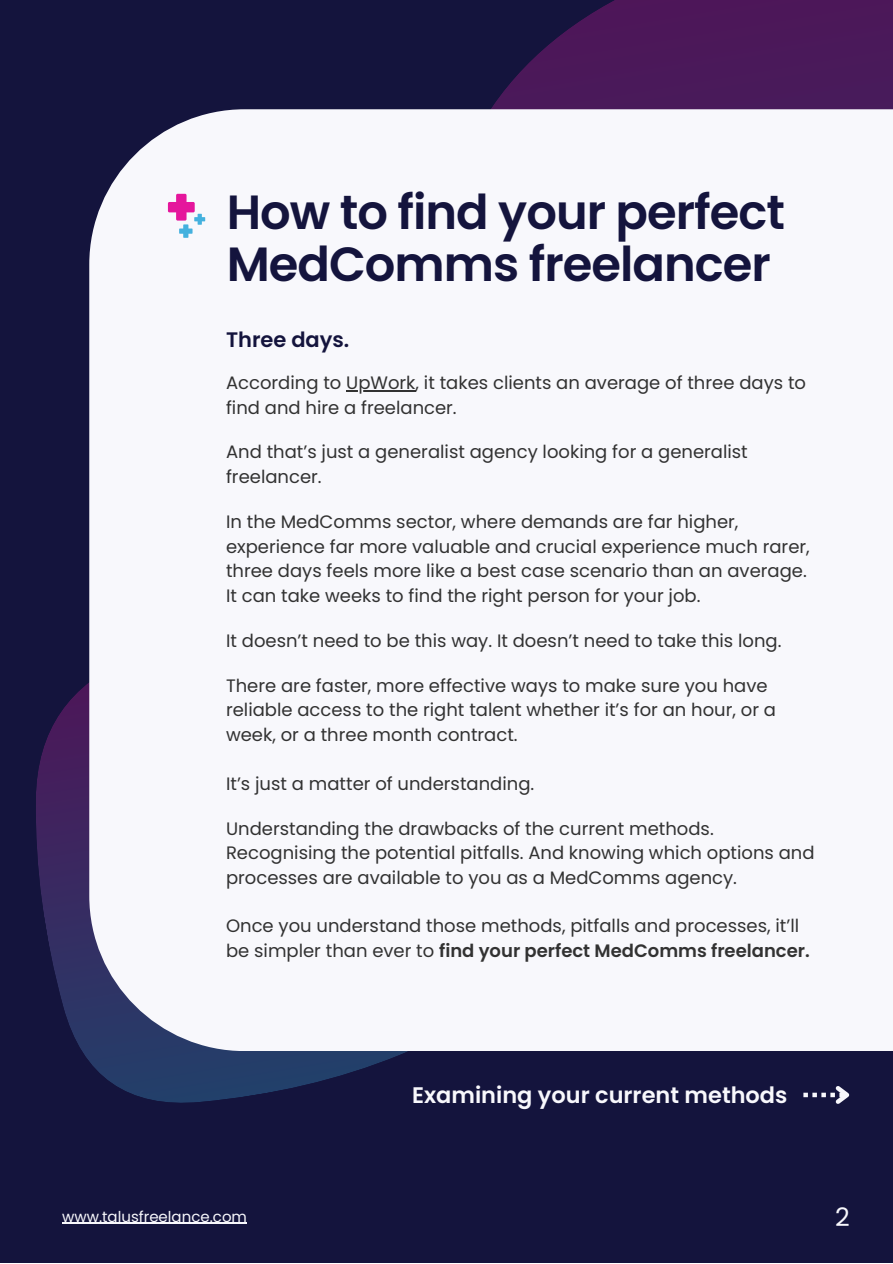
<style>
.page{position:relative;width:893px;height:1264px;background:#fff}
.page>*{position:absolute;margin:0;border:0;box-sizing:border-box;transform-origin:0 0}
.t1{font:600 48px/51.8px "Poppins";letter-spacing:-.02em;color:#14143d}
.t2{font:25.5px "Poppins";color:#f8f8fc}
.t3{font:600 22.5px "Poppins";color:#f8f8fc}
.t4{font:600 21px "Poppins";color:#14143d}
.t5{font:18px/24.8px "Poppins";color:#323232}
.t6{font:15px "Poppins";color:#f8f8fc}
.s1{font-weight:600}
</style>
<div class="page">
<div style="left:0;top:0;width:892px;height:1262px;background:#14143d"></div>
<svg style="left:36px;top:683px;width:372px;height:420px"></svg>
<svg style="left:491px;top:0;width:401px;height:109px;background:#431755"></svg>
<div style="left:89px;top:109px;width:803px;height:942px;background:#f8f8fc"></div>
<svg style="left:803px;top:1086px;width:47px;height:18px"></svg>
<svg style="left:168px;top:194px;width:37px;height:44px;background:#deb2de"></svg>
<hr style="left:62px;top:1222px;width:185px;height:1px;background:#f8f8fc">
<hr style="left:346px;top:390px;width:69px;height:1px;background:#323232">
<p class="t1" style="left:227px;top:186px;width:559px">How to find your perfect<br>MedComms freelancer</p>
<p class="t4" style="left:226px;top:325px;width:125px">Three days.</p>
<p class="t5" style="left:226px;top:370px;width:581px">According to UpWork, it takes clients an average of three days to find and hire a freelancer.</p>
<p class="t5" style="left:226px;top:440px;width:523px">And that’s just a generalist agency looking for a generalist freelancer.</p>
<p class="t5" style="left:226px;top:509px;width:585px">In the MedComms sector, where demands are far higher, experience far more valuable and crucial experience much rarer, three days feels more like a best case scenario than an average.<br>It can take weeks to find the right person for your job.</p>
<p class="t5" style="left:226px;top:628px;width:557px">It doesn’t need to be this way. It doesn’t need to take this long.</p>
<p class="t5" style="left:226px;top:673px;width:551px">There are faster, more effective ways to make sure you have reliable access to the right talent whether it’s for an hour, or a week, or a three month contract.</p>
<p class="t5" style="left:226px;top:771px;width:310px">It’s just a matter of understanding.</p>
<p class="t5" style="left:226px;top:816px;width:590px">Understanding the drawbacks of the current methods.<br>Recognising the potential pitfalls. And knowing which options and processes are available to you as a MedComms agency.</p>
<p class="t5" style="left:226px;top:913px;width:585px">Once you understand those methods, pitfalls and processes, it’ll be simpler than ever to <span class="s1">find your perfect MedComms freelancer.</span></p>
<p class="t3" style="left:412px;top:1079px;width:377px">Examining your current methods</p>
<p class="t6" style="left:62px;top:1205px;width:186px">www.talusfreelance.com</p>
<p class="t2" style="left:835px;top:1199px;width:16px">2</p>
</div>
